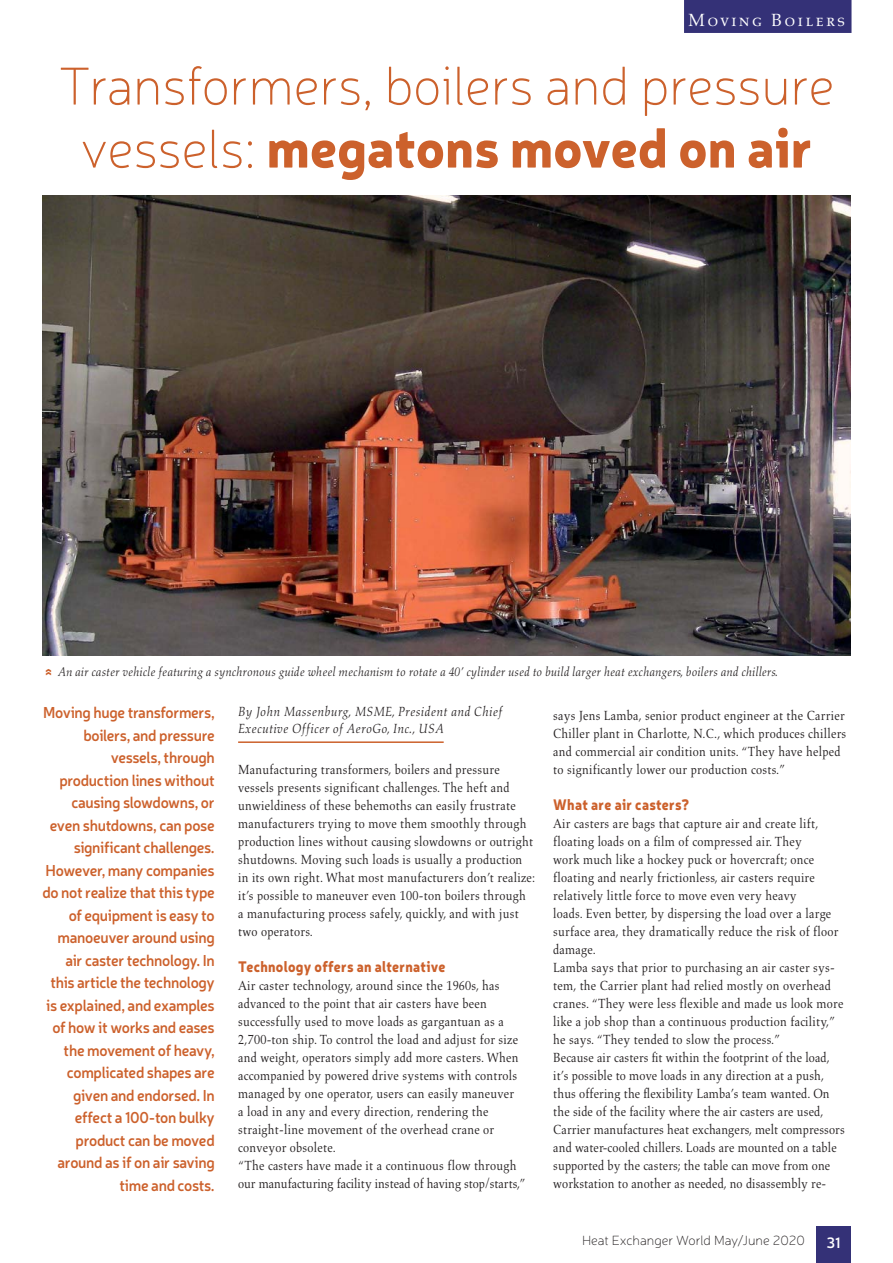
<style>
.page{position:relative;width:893px;height:1263px;background:#fff}
.page>*{position:absolute;margin:0;border:0;box-sizing:border-box;transform-origin:0 0}
.t1{font:100 54px/63px "Neris";color:#cc612c;text-align:center}
.t2{font:18px "Aldus Roman SC";letter-spacing:.13em;color:#fff}
.t3{font:600 15.75px/22.5px "Neris";letter-spacing:-.02em;color:#cc612c;text-align:right;scale:.95 1}
.t4{font:900 15px "Neris";letter-spacing:.02em;color:#cc612c;scale:.9 1}
.t5{font:600 15px "Neris";color:#fff}
.t6{font:13.5px/18px "Aldus";letter-spacing:.02em;color:#231f20;scale:.9 1}
.t7{font:italic 13.5px/16.5px "Aldus";letter-spacing:.02em;color:#231f20;scale:.9 1}
.t8{font:100 13.5px "Neris";color:#231f20}
.t9{font:italic 12.75px "Aldus";color:#231f20;scale:.9 1}
.s1{font-weight:900}
</style>
<div class="page">
<div style="left:816px;top:1227px;width:34px;height:36px;background:#343177"></div>
<div style="left:684px;top:0;width:167px;height:33px;background:#343177"></div>
<hr style="left:238px;top:741px;width:206px;height:2px;background:#cc612c">
<img style="left:43px;top:196px;width:807px;height:460px">
<h2 class="t2" style="left:688px;top:12px;width:159px">Moving Boilers</h2>
<h1 class="t1" style="left:59px;top:60px;width:777px">Transformers, boilers and pressure vessels: <span class="s1">megatons moved on air</span></h1>
<p class="t9" style="left:58px;top:666px;width:802px">An air caster vehicle featuring a synchronous guide wheel mechanism to rotate a 40’ cylinder used to build larger heat exchangers, boilers and chillers.</p>
<p class="t3" style="left:43px;top:703px;width:183px">Moving huge transformers, boilers, and pressure vessels, through production lines without causing slowdowns, or even shutdowns, can pose significant challenges.<br>However, many companies do not realize that this type of equipment is easy to manoeuver around using air caster technology. In this article the technology is explained, and examples of how it works and eases the movement of heavy, complicated shapes are given and endorsed. In effect a 100-ton bulky product can be moved around as if on air saving time and costs.</p>
<p class="t7" style="left:238px;top:705px;width:295px">By John Massenburg, MSME, President and Chief<br>Executive Officer of AeroGo, Inc., USA</p>
<p class="t6" style="left:238px;top:762px;width:332px">Manufacturing transformers, boilers and pressure vessels presents significant challenges. The heft and unwieldiness of these behemoths can easily frustrate manufacturers trying to move them smoothly through production lines without causing slowdowns or outright shutdowns. Moving such loads is usually a production in its own right. What most manufacturers don’t realize: it’s possible to maneuver even 100-ton boilers through<br>a manufacturing process safely, quickly, and with just two operators.</p>
<p class="t4" style="left:238px;top:960px;width:232px">Technology offers an alternative</p>
<p class="t6" style="left:238px;top:978px;width:321px">Air caster technology, around since the 1960s, has advanced to the point that air casters have been successfully used to move loads as gargantuan as a 2,700-ton ship. To control the load and adjust for size and weight, operators simply add more casters. When accompanied by powered drive systems with controls managed by one operator, users can easily maneuver<br>a load in any and every direction, rendering the straight-line movement of the overhead crane or conveyor obsolete.<br>“The casters have made it a continuous flow through our manufacturing facility instead of having stop/starts,”</p>
<p class="t6" style="left:553px;top:708px;width:327px">says Jens Lamba, senior product engineer at the Carrier Chiller plant in Charlotte, N.C., which produces chillers and commercial air condition units. “They have helped to significantly lower our production costs.”</p>
<p class="t4" style="left:553px;top:798px;width:153px">What are air casters?</p>
<p class="t6" style="left:553px;top:816px;width:325px">Air casters are bags that capture air and create lift, floating loads on a film of compressed air. They<br>work much like a hockey puck or hovercraft; once floating and nearly frictionless, air casters require relatively little force to move even very heavy<br>loads. Even better, by dispersing the load over a large surface area, they dramatically reduce the risk of floor damage.<br>Lamba says that prior to purchasing an air caster sys&shy;tem, the Carrier plant had relied mostly on overhead cranes. “They were less flexible and made us look more like a job shop than a continuous production facility,” he says. “They tended to slow the process.”<br>Because air casters fit within the footprint of the load, it’s possible to move loads in any direction at a push, thus offering the flexibility Lamba’s team wanted. On the side of the facility where the air casters are used, Carrier manufactures heat exchangers, melt compressors and water-cooled chillers. Loads are mounted on a table supported by the casters; the table can move from one workstation to another as needed, no disassembly re-</p>
<p class="t8" style="left:582px;top:1235px;width:224px">Heat Exchanger World May/June 2020</p>
<p class="t5" style="left:826px;top:1237px;width:15px">31</p>
</div>
